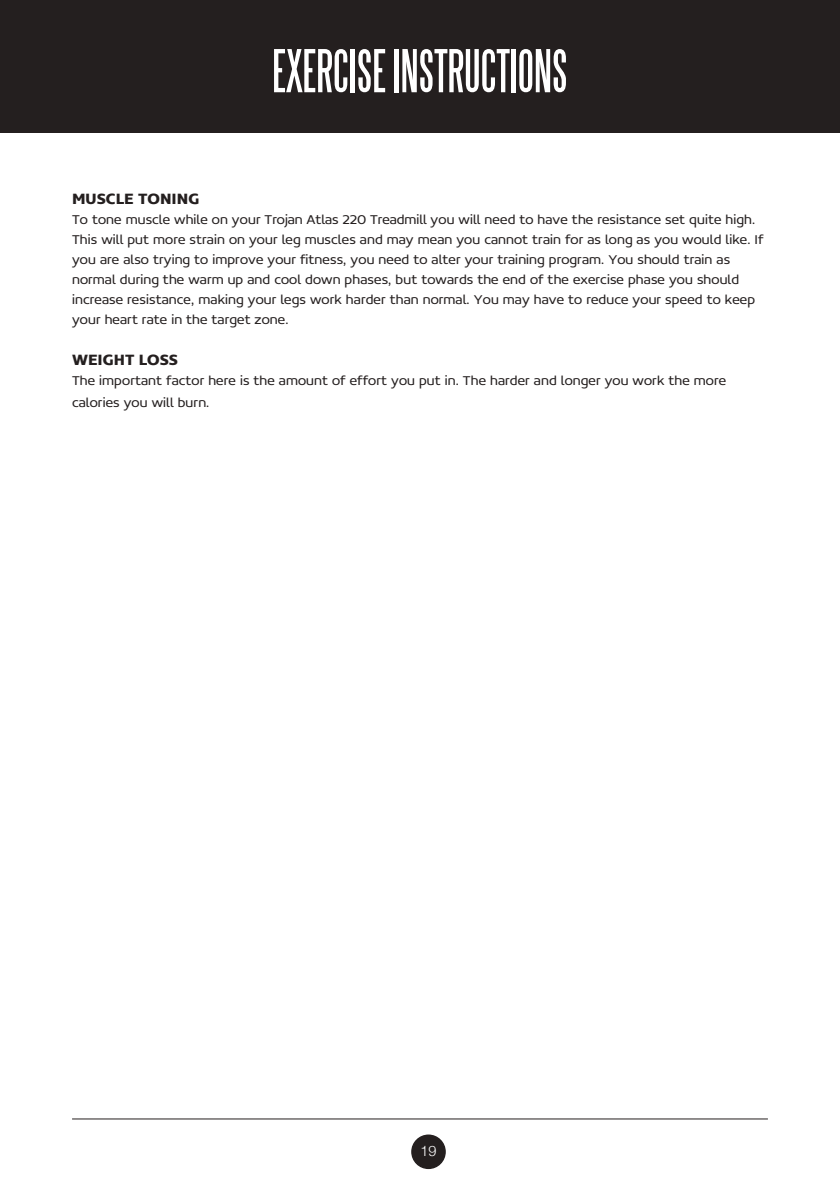
<style>
.page{position:relative;width:840px;height:1191px;background:#fff}
.page>*{position:absolute;margin:0;border:0;box-sizing:border-box;transform-origin:0 0}
.t1{font:54px "Steelfish";color:#fff}
.t2{font:700 16px "Concord";color:#241f1f}
.t3{font:300 14.4px "Helvetica Neue";color:#fff}
.t4{font:300 14px/20px "Concord";letter-spacing:.01em;color:#241f1f}
</style>
<div class="page">
<div style="left:411px;top:1135px;width:34px;height:33px;background:#241f1f;border-radius:50%"></div>
<div style="left:411px;top:1134px;width:34px;height:35px;border:1px solid #241f1f;border-radius:50%"></div>
<div style="left:0;top:0;width:839px;height:133px;background:#241f1f"></div>
<hr style="left:72px;top:1118px;width:695px;height:1px;background:#241f1f">
<h1 class="t1" style="left:272px;top:42px;width:297px">EXERCISE INSTRUCTIONS</h1>
<p class="t2" style="left:72px;top:189px;width:129px">MUSCLE TONING</p>
<p class="t4" style="left:72px;top:209px;width:692px">To tone muscle while on your Trojan Atlas 220 Treadmill you will need to have the resistance set quite high.<br>This will put more strain on your leg muscles and may mean you cannot train for as long as you would like. If you are also trying to improve your fitness, you need to alter your training program. You should train as normal during the warm up and cool down phases, but towards the end of the exercise phase you should increase resistance, making your legs work harder than normal. You may have to reduce your speed to keep your heart rate in the target zone.</p>
<p class="t2" style="left:72px;top:350px;width:107px">WEIGHT LOSS</p>
<p class="t4" style="left:72px;top:370px;width:655px;line-height:21.6px">The important factor here is the amount of effort you put in. The harder and longer you work the more calories you will burn.</p>
<p class="t3" style="left:420px;top:1139px;width:18px">19</p>
</div>
